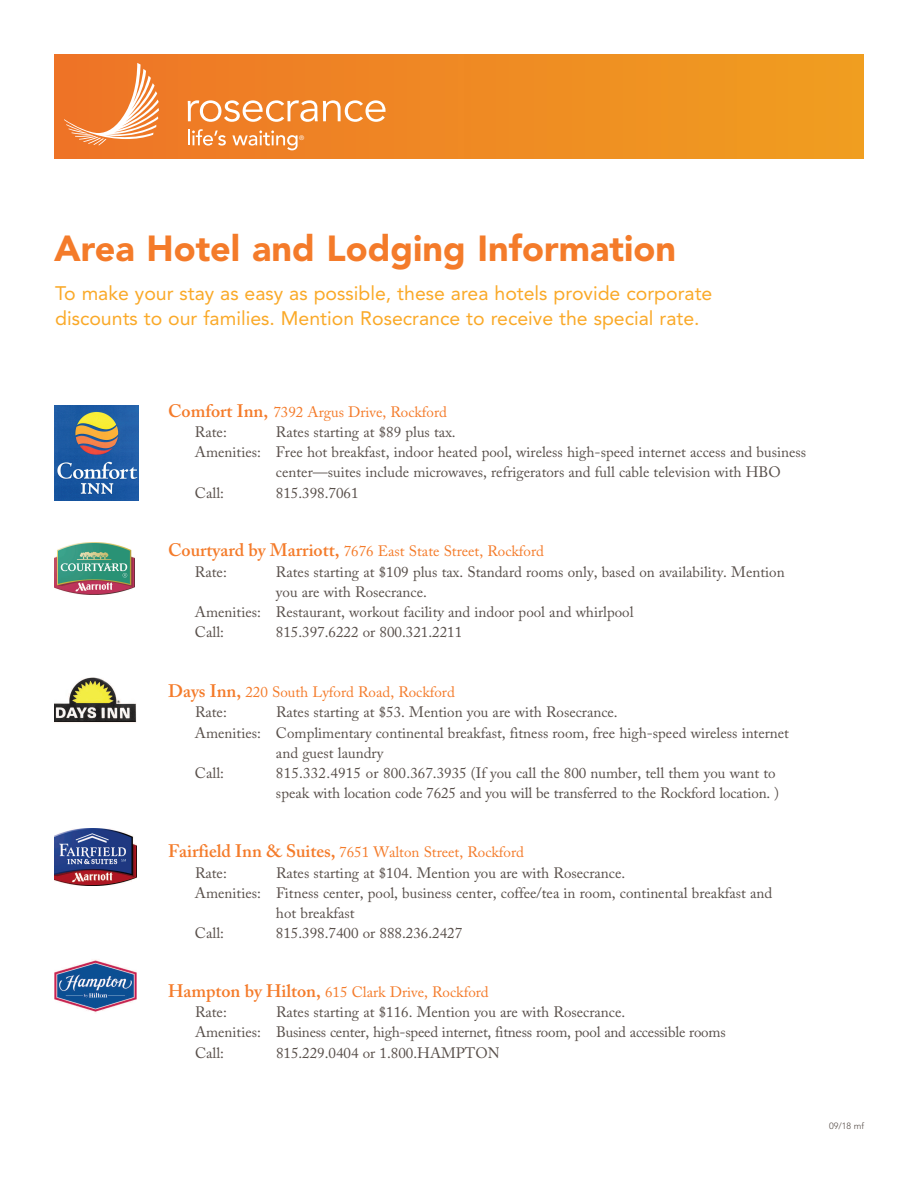
<style>
.page{position:relative;width:918px;height:1188px;background:#fff}
.page>*{position:absolute;margin:0;border:0;box-sizing:border-box;transform-origin:0 0}
.t1{font:900 36px "Avenir";color:#f47b2a}
.t2{font:19.5px/25.5px "Avenir";color:#faa928}
.t3{font:15px/20.2px "Adobe Caslon Pro";color:#584f4a}
.t4{font:15px/20.2px "Adobe Caslon Pro";color:#f47b2a}
.t5{font:300 9px "Avenir";color:#584f4a}
.t6{font:6.45px "Avenir";color:#fff}
.s1{font-weight:600;font-size:18px}
.s2{color:#584f4a}
</style>
<div class="page">
<img style="left:54px;top:542px;width:81px;height:52px">
<img style="left:54px;top:677px;width:83px;height:46px">
<div style="left:54px;top:54px;width:810px;height:105px;background:linear-gradient(to right,#ee7427,#f09e20)"></div>
<svg style="left:188px;top:129px;width:38px;height:17px"></svg>
<svg style="left:232px;top:130px;width:66px;height:20px"></svg>
<svg style="left:188px;top:100px;width:198px;height:22px"></svg>
<svg style="left:64px;top:63px;width:95px;height:83px;background:#f08d4b"></svg>
<img style="left:54px;top:406px;width:84px;height:95px">
<img style="left:54px;top:829px;width:83px;height:57px">
<img style="left:54px;top:959px;width:83px;height:53px">
<p class="t6" style="left:299px;top:135px;width:7px">®</p>
<h1 class="t1" style="left:54px;top:234px;width:624px">Area Hotel and Lodging Information</h1>
<h2 class="t2" style="left:55px;top:282px;width:659px">To make your stay as easy as possible, these area hotels provide corporate discounts to our families. Mention Rosecrance to receive the special rate.</h2>
<p class="t4" style="left:195px;top:403px;width:254px;text-indent:-27px"><span class="s1">Comfort Inn,</span> 7392 Argus Drive, Rockford<br><span class="s2">Rate:</span></p>
<p class="t3" style="left:276px;top:424px;width:181px">Rates starting at $89 plus tax.</p>
<p class="t3" style="left:195px;top:444px;width:613px">Amenities: Free hot breakfast, indoor heated pool, wireless high-speed internet access and business</p>
<p class="t3" style="left:276px;top:464px;width:506px">center—suites include microwaves, refrigerators and full cable television with HBO</p>
<p class="t3" style="left:195px;top:484px;width:31px">Call:</p>
<p class="t3" style="left:276px;top:484px;width:84px">815.398.7061</p>
<p class="t4" style="left:195px;top:543px;width:350px;text-indent:-27px"><span class="s1">Courtyard by Marriott,</span> 7676 East State Street, Rockford<br><span class="s2">Rate:</span></p>
<p class="t3" style="left:276px;top:563px;width:510px">Rates starting at $109 plus tax. Standard rooms only, based on availability. Mention</p>
<p class="t3" style="left:276px;top:583px;width:152px">you are with Rosecrance.</p>
<p class="t3" style="left:195px;top:604px;width:440px">Amenities: Restaurant, workout facility and indoor pool and whirlpool</p>
<p class="t3" style="left:195px;top:624px;width:31px">Call:</p>
<p class="t3" style="left:276px;top:624px;width:188px">815.397.6222 or 800.321.2211</p>
<p class="t4" style="left:195px;top:684px;width:261px;text-indent:-27px"><span class="s1">Days Inn,</span> 220 South Lyford Road, Rockford<br><span class="s2">Rate:</span></p>
<p class="t3" style="left:276px;top:704px;width:343px">Rates starting at $53. Mention you are with Rosecrance.</p>
<p class="t3" style="left:195px;top:724px;width:596px">Amenities: Complimentary continental breakfast, fitness room, free high-speed wireless internet</p>
<p class="t3" style="left:276px;top:744px;width:109px">and guest laundry</p>
<p class="t3" style="left:195px;top:765px;width:31px">Call:</p>
<p class="t3" style="left:276px;top:765px;width:505px">815.332.4915 or 800.367.3935 (If you call the 800 number, tell them you want to speak with location code 7625 and you will be transferred to the Rockford location. )</p>
<p class="t4" style="left:195px;top:844px;width:330px;text-indent:-27px"><span class="s1">Fairfield Inn &amp; Suites,</span> 7651 Walton Street, Rockford<br><span class="s2">Rate:</span></p>
<p class="t3" style="left:276px;top:864px;width:351px">Rates starting at $104. Mention you are with Rosecrance.</p>
<p class="t3" style="left:195px;top:884px;width:579px">Amenities: Fitness center, pool, business center, coffee/tea in room, continental breakfast and</p>
<p class="t3" style="left:276px;top:905px;width:80px">hot breakfast</p>
<p class="t3" style="left:195px;top:925px;width:31px">Call:</p>
<p class="t3" style="left:276px;top:925px;width:188px">815.398.7400 or 888.236.2427</p>
<p class="t4" style="left:195px;top:984px;width:295px;text-indent:-27px"><span class="s1">Hampton by Hilton,</span> 615 Clark Drive, Rockford<br><span class="s2">Rate:</span></p>
<p class="t3" style="left:195px;top:1004px;width:532px;text-indent:81px">Rates starting at $116. Mention you are with Rosecrance.<br>Amenities: Business center, high-speed internet, fitness room, pool and accessible rooms<br>Call:</p>
<p class="t3" style="left:276px;top:1044px;width:225px">815.229.0404 or 1.800.HAMPTON</p>
<p class="t5" style="left:829px;top:1122px;width:36px">09/18 mf</p>
</div>
